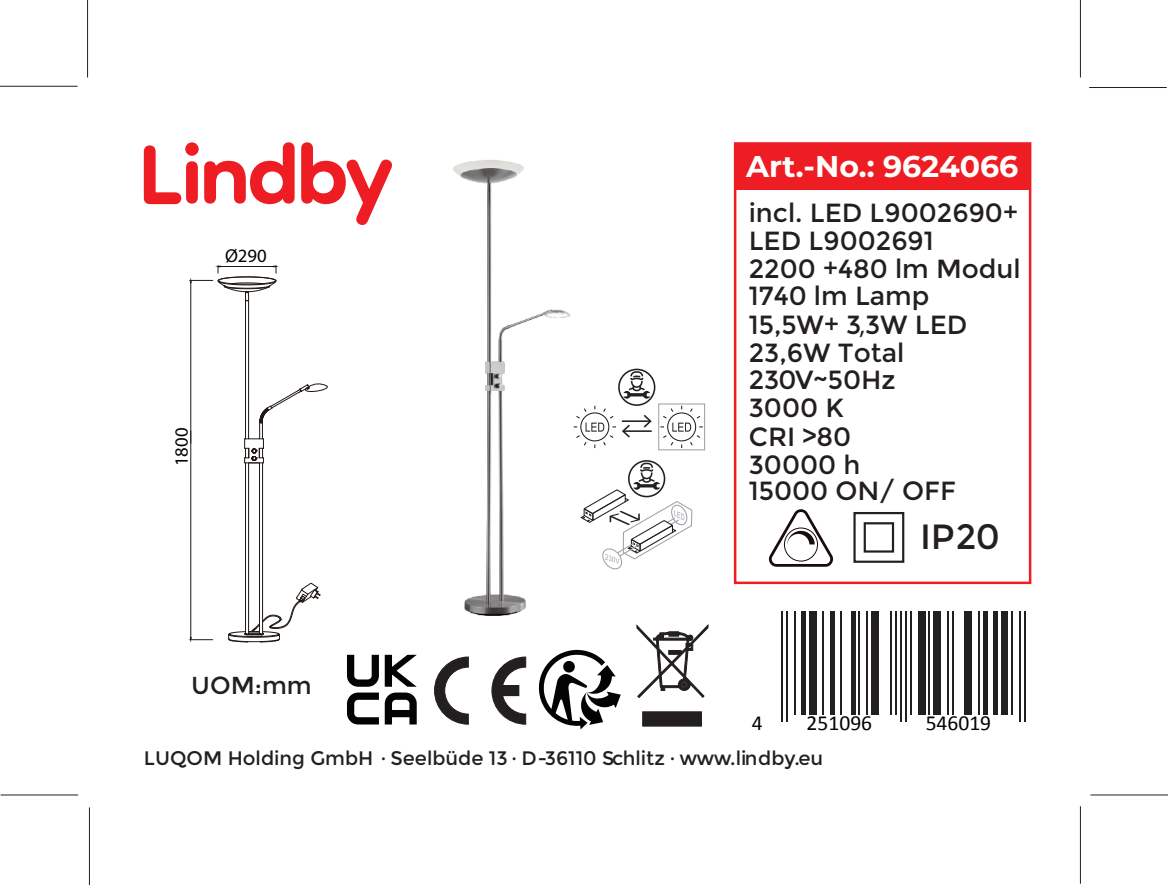
<style>
.page{position:relative;width:1168px;height:885px;background:#fff}
.page>*{position:absolute;margin:0;border:0;box-sizing:border-box;transform-origin:0 0}
.t1{font:35px "Montserrat";color:#231f20}
.t2{font:700 30px "Montserrat";color:#fff}
.t3{font:26.25px/28.5px "Montserrat";color:#231f20}
.t4{font:24.5px "Montserrat";color:#231f20}
.t5{font:21.5px "Calibri";color:#030303}
.t6{font:19.5px "Montserrat";color:#231f20}
.t7{font:18.75px "Myriad Pro";color:#030303}
.s1{font-family:"Myriad Pro"}
</style>
<div class="page">
<img style="left:453px;top:160px;width:118px;height:456px">
<div style="left:733px;top:143px;width:295px;height:47px;background:#ee1d23"></div>
<div style="left:733px;top:142px;width:298px;height:442px;border:2px solid #ee1d23"></div>
<svg style="left:768px;top:509px;width:64px;height:58px"></svg>
<svg style="left:204px;top:142px;width:90px;height:62px"></svg>
<div style="left:186px;top:161px;width:12px;height:43px;background:#ee1d23;border-radius:6px"></div>
<div style="left:185px;top:142px;width:14px;height:14px;background:#ee1d23;border-radius:50%"></div>
<svg style="left:144px;top:145px;width:37px;height:59px"></svg>
<svg style="left:301px;top:142px;width:91px;height:83px"></svg>
<hr style="left:0;top:86px;width:78px;height:1px;background:#231f20">
<hr style="left:87px;top:0;width:1px;height:78px;background:#231f20">
<hr style="left:89px;top:807px;width:1px;height:78px;background:#231f20">
<hr style="left:1px;top:794px;width:77px;height:1px;background:#231f20">
<hr style="left:1090px;top:794px;width:77px;height:1px;background:#231f20">
<hr style="left:1079px;top:806px;width:1px;height:78px;background:#231f20">
<hr style="left:1079px;top:0;width:1px;height:78px;background:#231f20">
<hr style="left:1088px;top:87px;width:78px;height:1px;background:#231f20">
<div style="left:853px;top:512px;width:51px;height:51px;border:2px solid #231f20"></div>
<div style="left:863px;top:522px;width:30px;height:31px;border:2px solid #231f20"></div>
<hr style="left:780px;top:611px;width:2px;height:111px;background:#221f21">
<hr style="left:786px;top:611px;width:1px;height:111px;background:#221f21">
<hr style="left:793px;top:611px;width:2px;height:103px;background:#221f21">
<div style="left:801px;top:611px;width:5px;height:103px;background:#221f21"></div>
<div style="left:809px;top:611px;width:7px;height:103px;background:#221f21"></div>
<hr style="left:822px;top:611px;width:2px;height:103px;background:#221f21">
<hr style="left:830px;top:611px;width:4px;height:103px;background:#221f21">
<hr style="left:840px;top:611px;width:2px;height:103px;background:#221f21">
<div style="left:850px;top:611px;width:5px;height:103px;background:#221f21"></div>
<hr style="left:858px;top:611px;width:2px;height:103px;background:#221f21">
<hr style="left:866px;top:611px;width:2px;height:103px;background:#221f21">
<div style="left:871px;top:611px;width:7px;height:103px;background:#221f21"></div>
<hr style="left:889px;top:611px;width:2px;height:103px;background:#221f21">
<hr style="left:894px;top:611px;width:2px;height:103px;background:#221f21">
<hr style="left:899px;top:611px;width:2px;height:111px;background:#221f21">
<hr style="left:904px;top:611px;width:2px;height:111px;background:#221f21">
<hr style="left:910px;top:611px;width:2px;height:103px;background:#221f21">
<div style="left:917px;top:611px;width:8px;height:103px;background:#221f21"></div>
<hr style="left:928px;top:611px;width:2px;height:103px;background:#221f21">
<div style="left:933px;top:611px;width:7px;height:103px;background:#221f21"></div>
<hr style="left:946px;top:611px;width:2px;height:103px;background:#221f21">
<hr style="left:951px;top:611px;width:2px;height:103px;background:#221f21">
<div style="left:964px;top:611px;width:7px;height:103px;background:#221f21"></div>
<hr style="left:977px;top:611px;width:2px;height:103px;background:#221f21">
<div style="left:982px;top:611px;width:5px;height:103px;background:#221f21"></div>
<div style="left:992px;top:611px;width:5px;height:103px;background:#221f21"></div>
<div style="left:1000px;top:611px;width:7px;height:103px;background:#221f21"></div>
<hr style="left:1010px;top:611px;width:2px;height:103px;background:#221f21">
<hr style="left:1018px;top:611px;width:2px;height:111px;background:#221f21">
<hr style="left:1023px;top:611px;width:2px;height:111px;background:#221f21">
<hr style="left:248px;top:463px;width:1px;height:171px;background:#211814">
<hr style="left:245px;top:463px;width:1px;height:171px;background:#211814">
<hr style="left:259px;top:463px;width:1px;height:171px;background:#211814">
<hr style="left:262px;top:463px;width:1px;height:171px;background:#211814">
<hr style="left:245px;top:301px;width:1px;height:138px;background:#211814">
<hr style="left:248px;top:301px;width:1px;height:138px;background:#211814">
<svg style="left:228px;top:582px;width:93px;height:61px"></svg>
<svg style="left:244px;top:381px;width:84px;height:83px"></svg>
<hr style="left:190px;top:283px;width:1px;height:160px;background:#211814">
<hr style="left:190px;top:431px;width:1px;height:206px;background:#211814">
<svg style="left:190px;top:265px;width:87px;height:36px"></svg>
<svg style="left:190px;top:637px;width:23px;height:3px"></svg>
<div style="left:618px;top:369px;width:37px;height:37px;border:2px solid #221f1f;border-radius:50%"></div>
<svg style="left:623px;top:370px;width:27px;height:29px"></svg>
<div style="left:658px;top:403px;width:47px;height:47px;border:1px solid #9ea2a8"></div>
<svg style="left:659px;top:405px;width:44px;height:44px"></svg>
<hr style="left:621px;top:420px;width:28px;height:2px;background:#221f1f">
<svg style="left:643px;top:415px;width:8px;height:13px"></svg>
<hr style="left:623px;top:430px;width:28px;height:2px;background:#221f1f">
<svg style="left:573px;top:405px;width:56px;height:43px"></svg>
<div style="left:628px;top:460px;width:37px;height:37px;border:2px solid #221f1f;border-radius:50%"></div>
<svg style="left:580px;top:462px;width:113px;height:108px"></svg>
<svg style="left:636px;top:625px;width:72px;height:101px"></svg>
<svg style="left:538px;top:650px;width:82px;height:79px"></svg>
<svg style="left:434px;top:656px;width:35px;height:69px"></svg>
<svg style="left:491px;top:656px;width:35px;height:69px"></svg>
<svg style="left:347px;top:655px;width:69px;height:69px"></svg>
<p class="t7" style="left:225px;top:245px;width:43px">Ø290</p>
<p class="t7" style="left:171px;top:466px;width:40px;rotate:-90deg">1800</p>
<p class="t4" style="left:191px;top:671px;width:122px">UOM:mm</p>
<p class="t2" style="left:746px;top:144px;width:273px">Art.-No.: 9624066</p>
<p class="t3" style="left:748px;top:198px;width:270px">incl. LED L9002690+</p>
<p class="t3" style="left:748px;top:228px;width:273px;line-height:27.5px">LED L9002691<br>2200 +480 lm Modul<br>1740 lm Lamp</p>
<p class="t3" style="left:748px;top:311px;width:220px;line-height:27.8px">15,5W+ 3<span class="s1">,</span>3W LED<br>23,6W Total</p>
<p class="t3" style="left:748px;top:365px;width:148px">230V~50Hz<br>3000 K<br>CRI &gt;80<br>30000 h</p>
<p class="t3" style="left:748px;top:477px;width:208px">15000 ON/ OFF</p>
<h1 class="t1" style="left:920px;top:516px;width:81px">IP20</h1>
<p class="t5" style="left:751px;top:709px;width:12px">4</p>
<p class="t5" style="left:806px;top:709px;width:67px">251096</p>
<p class="t5" style="left:925px;top:709px;width:67px">546019</p>
<p class="t6" style="left:144px;top:746px;width:680px">LUQOM Holding GmbH · Seelbüde 13 · D-36110 Schlitz · www.lindby.eu</p>
</div>
